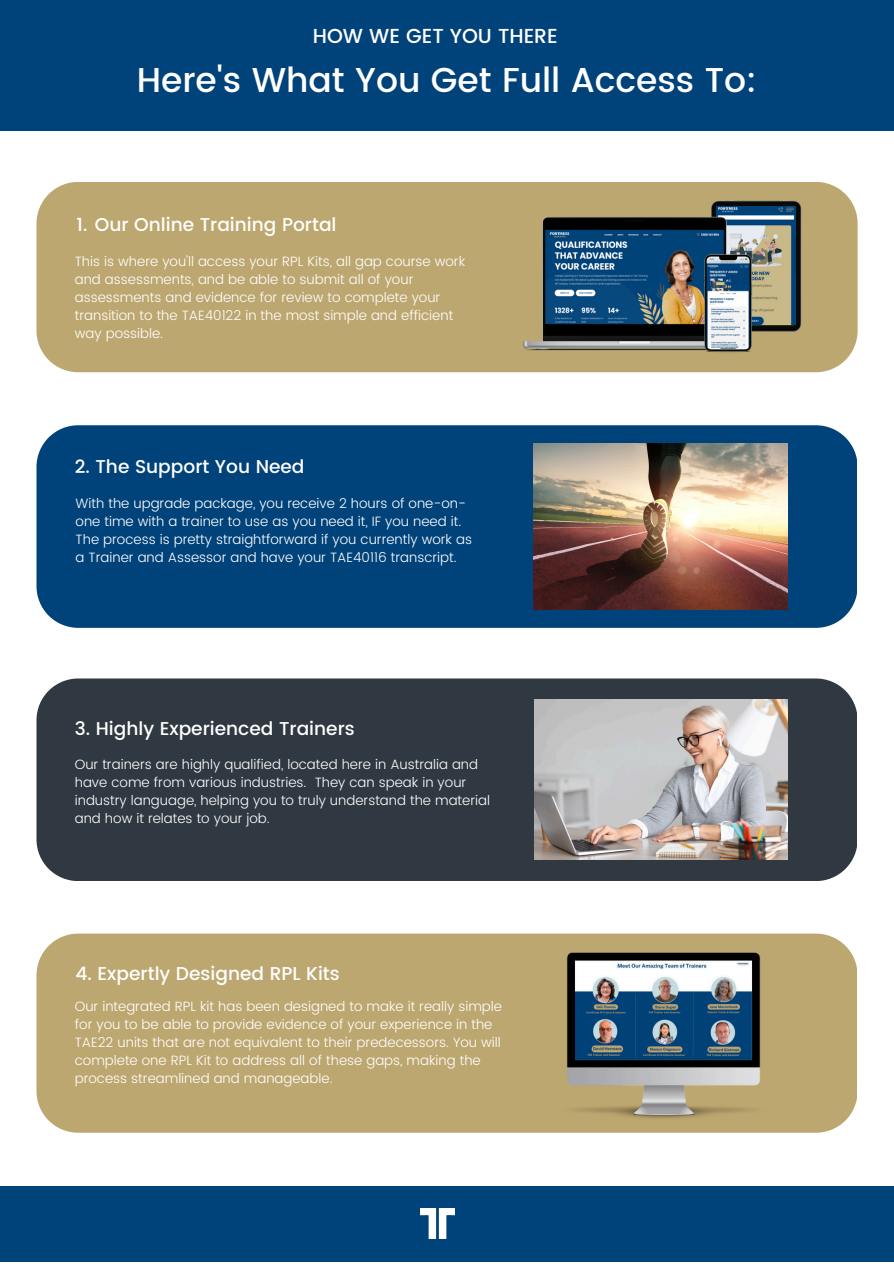
<style>
.page{position:relative;width:894px;height:1264px;background:#fff}
.page>*{position:absolute;margin:0;border:0;box-sizing:border-box;transform-origin:0 0}
.t1{font:500 34.5px "Poppins";color:#fff}
.t2{font:500 20.25px "Poppins";color:#fff}
.t3{font:500 18.6px "Poppins";color:#fff}
.t4{font:300 13.5px/18px "Poppins";color:#fff}
</style>
<div class="page">
<div style="left:36px;top:425px;width:821px;height:203px;background:#00427a"></div>
<img style="left:533px;top:444px;width:254px;height:165px">
<div style="left:36px;top:182px;width:821px;height:190px;background:#bda770"></div>
<div style="left:36px;top:678px;width:821px;height:203px;background:#303841"></div>
<img style="left:534px;top:700px;width:253px;height:159px">
<div style="left:36px;top:933px;width:821px;height:199px;background:#bda770"></div>
<img style="left:516px;top:933px;width:294px;height:200px">
<img style="left:784px;top:182px;width:53px;height:191px">
<img style="left:784px;top:206px;width:11px;height:24px">
<img style="left:484px;top:182px;width:300px;height:191px">
<img style="left:626px;top:230px;width:203px;height:142px">
<div style="left:0;top:1185px;width:893px;height:76px;background:#00427a"></div>
<img style="left:421px;top:1208px;width:33px;height:30px">
<div style="left:0;top:0;width:893px;height:130px;background:#00427a"></div>
<p class="t2" style="left:313px;top:24px;width:246px">HOW WE GET YOU THERE</p>
<p class="t1" style="left:137px;top:60px;width:621px">Here's What You Get Full Access To:</p>
<h1 class="t3" style="left:77px;top:214px;width:261px">1. Our Online Training Portal</h1>
<h3 class="t4" style="left:75px;top:252px;width:391px">This is where you'll access your RPL Kits, all gap course work and assessments, and be able to submit all of your assessments and evidence for review to complete your transition to the TAE40122 in the most simple and efficient way possible.</h3>
<h3 class="t3" style="left:75px;top:455px;width:231px">2. The Support You Need</h3>
<p class="t4" style="left:76px;top:494px;width:398px">With the upgrade package, you receive 2 hours of one-on&shy;one time with a trainer to use as you need it, IF you need it.<br>The process is pretty straightforward if you currently work as a Trainer and Assessor and have your TAE40116 transcript.</p>
<p class="t3" style="left:75px;top:717px;width:281px">3. Highly Experienced Trainers</p>
<p class="t4" style="left:75px;top:755px;width:416px">Our trainers are highly qualified, located here in Australia and have come from various industries. They can speak in your industry language, helping you to truly understand the material and how it relates to your job.</p>
<p class="t3" style="left:76px;top:962px;width:265px">4. Expertly Designed RPL Kits</p>
<p class="t4" style="left:75px;top:997px;width:428px">Our integrated RPL kit has been designed to make it really simple for you to be able to provide evidence of your experience in the TAE22 units that are not equivalent to their predecessors. You will complete one RPL Kit to address all of these gaps, making the process streamlined and manageable.</p>
</div>
